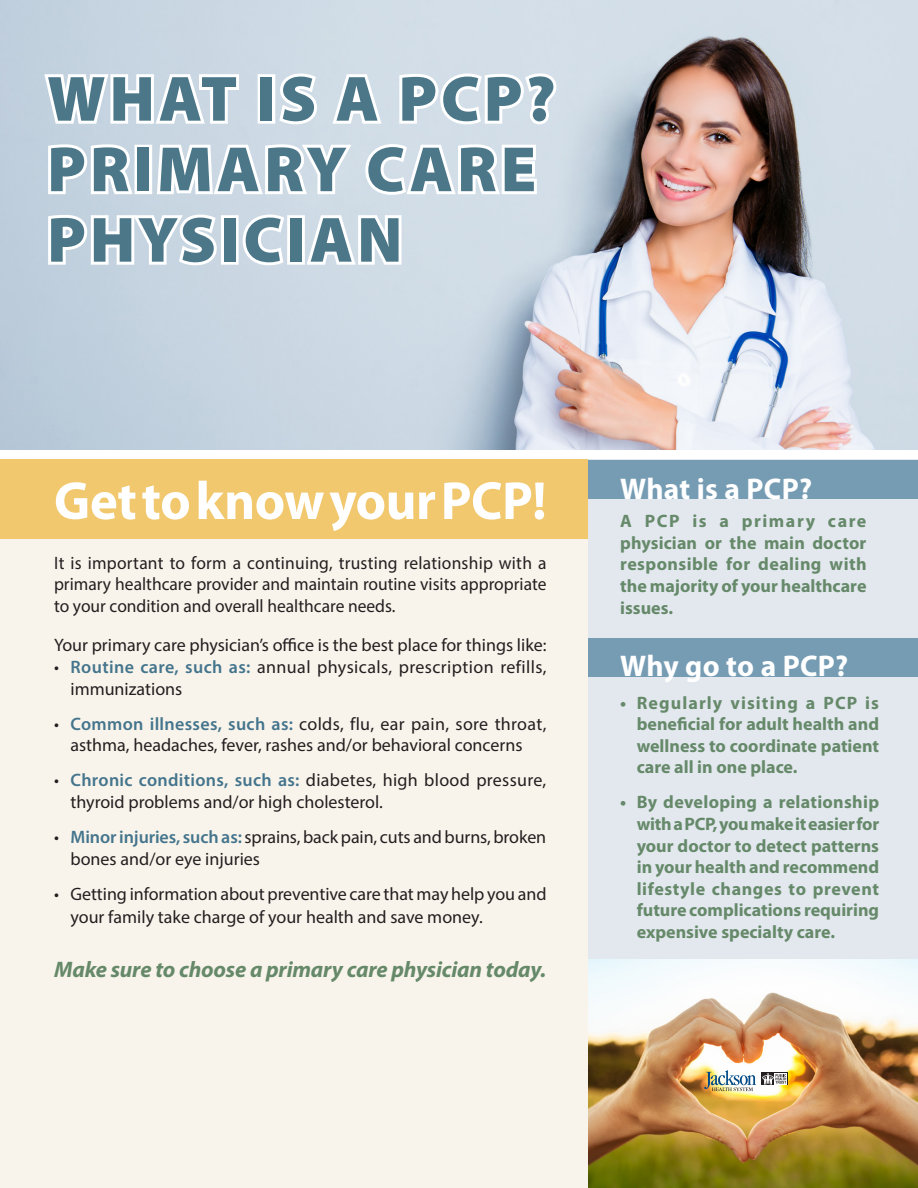
<style>
.page{position:relative;width:918px;height:1188px;background:#fff}
.page>*{position:absolute;margin:0;border:0;box-sizing:border-box;transform-origin:0 0}
.t1{font:900 64.5px/70.5px "Myriad Pro";letter-spacing:.06em;color:#4c7789}
.Body_Text_NO_SPACE_0{font:700 54px "Myriad Pro";letter-spacing:-.01em;color:#fff}
.Body_Text_NO_SPACE_0-2{font:700 30px "Myriad Pro";letter-spacing:.01em;color:#fff}
.Body_INDENT_1_09{font:italic 700 22.5px "Myriad Pro";letter-spacing:-.01em;color:#66896a}
.Body_INDENT_1_09-2{font:18px/21.6px "Myriad Pro";color:#231f20}
.Body_INDENT_1_09-3{font:700 18px/21.6px "Myriad Pro";color:#66896a;text-align:justify}
.Body_Text_NO_SPACE_0-3{font:18px/21.6px "Myriad Pro";color:#231f20;text-align:justify}
.Blue_SUBHEAD_09{font:700 18px/21.6px "Myriad Pro";color:#66896a;text-align:justify}
.Body_INDENT_1_09-4{font:18px/21.6px "Myriad Pro";letter-spacing:.02em;color:#231f20}
.s1{font-weight:600;color:#44758d}
</style>
<div class="page">
<div style="left:0;top:173px;width:918px;height:1015px;background:#f9f4eb"></div>
<div style="left:588px;top:459px;width:330px;height:729px;background:#e2e8ee"></div>
<div style="left:588px;top:460px;width:330px;height:38px;background:#769cb4"></div>
<div style="left:588px;top:639px;width:330px;height:38px;background:#769cb4"></div>
<div style="left:0;top:459px;width:588px;height:80px;background:#f1c86e"></div>
<img style="left:588px;top:960px;width:330px;height:228px">
<svg style="left:704px;top:1070px;width:52px;height:21px"></svg>
<div style="left:761px;top:1073px;width:27px;height:12px;background:#231f20"></div>
<svg style="left:786px;top:1073px;width:1px;height:12px"></svg>
<svg style="left:762px;top:1073px;width:24px;height:12px"></svg>
<img style="left:1px;top:0;width:917px;height:450px">
<svg style="left:41px;top:71px;width:201px;height:57px"></svg>
<div style="left:258px;top:74px;width:17px;height:50px;border:6px solid #fff"></div>
<svg style="left:275px;top:71px;width:45px;height:56px"></svg>
<svg style="left:328px;top:71px;width:58px;height:56px"></svg>
<svg style="left:396px;top:70px;width:163px;height:57px"></svg>
<svg style="left:45px;top:140px;width:93px;height:57px"></svg>
<div style="left:135px;top:145px;width:17px;height:49px;border:6px solid #fff"></div>
<svg style="left:154px;top:140px;width:386px;height:58px"></svg>
<svg style="left:45px;top:211px;width:175px;height:57px;background:#dfe7ee"></svg>
<div style="left:221px;top:215px;width:18px;height:50px;border:6px solid #fff"></div>
<svg style="left:240px;top:212px;width:48px;height:56px;background:#dfe7ee"></svg>
<div style="left:287px;top:215px;width:18px;height:50px;border:6px solid #fff"></div>
<svg style="left:303px;top:212px;width:102px;height:58px;background:#e5ecf1"></svg>
<div style="left:0;top:450px;width:918px;height:9px;background:#fff"></div>
<p class="t1" style="left:47px;top:64px;width:510px">WHAT IS A PCP?</p>
<p class="t1" style="left:47px;top:135px;width:491px">PRIMARY CARE<br>PHYSICIAN</p>
<p class="Body_Text_NO_SPACE_0" style="left:54px;top:466px;width:494px">Get to know your PCP!</p>
<p class="Body_Text_NO_SPACE_0-3" style="left:54px;top:551px;width:494px">It is important to form a continuing, trusting relationship with a primary healthcare provider and maintain routine visits appropriate to your condition and overall healthcare needs.</p>
<p class="Body_Text_NO_SPACE_0-3" style="left:54px;top:634px;width:494px">Your primary care physician’s office is the best place for things like:</p>
<p class="Body_INDENT_1_09-4" style="left:70px;top:656px;width:478px;text-indent:-16px">• <span class="s1">Routine care, such as:</span> annual physicals, prescription refills, immunizations</p>
<p class="Body_INDENT_1_09-2" style="left:54px;top:712px;width:494px;text-align:center">• <span class="s1">Common illnesses, such as:</span> colds, flu, ear pain, sore throat, asthma, headaches, fever, rashes and/or behavioral concerns</p>
<p class="Body_INDENT_1_09-2" style="left:70px;top:769px;width:477px;text-indent:-16px">• <span class="s1">Chronic conditions, such as:</span> diabetes, high blood pressure, thyroid problems and/or high cholesterol.</p>
<p class="Body_INDENT_1_09-2" style="left:70px;top:826px;width:477px;text-indent:-16px">• <span class="s1">Minor injuries, such as:</span> sprains, back pain, cuts and burns, broken bones and/or eye injuries</p>
<p class="Body_INDENT_1_09-2" style="left:70px;top:882px;width:478px;line-height:23.4px;text-indent:-16px">• Getting information about preventive care that may help you and your family take charge of your health and save money.</p>
<p class="Body_INDENT_1_09" style="left:54px;top:955px;width:494px">Make sure to choose a primary care physician today.</p>
<p class="Body_Text_NO_SPACE_0-2" style="left:620px;top:469px;width:193px">What is a PCP?</p>
<p class="Blue_SUBHEAD_09" style="left:620px;top:510px;width:248px">A PCP is a primary care physician or the main doctor responsible for dealing with the majority of your healthcare issues.</p>
<p class="Body_Text_NO_SPACE_0-2" style="left:620px;top:646px;width:230px">Why go to a PCP?</p>
<p class="Body_INDENT_1_09-3" style="left:637px;top:691px;width:244px;text-indent:-16px">• Regularly visiting a PCP is beneficial for adult health and wellness to coordinate patient care all in one place.</p>
<p class="Body_INDENT_1_09-3" style="left:637px;top:791px;width:244px;text-indent:-16px">• By developing a relationship with a PCP, you make it easier for your doctor to detect patterns in your health and recommend lifestyle changes to prevent future complications requiring expensive specialty care.</p>
</div>
